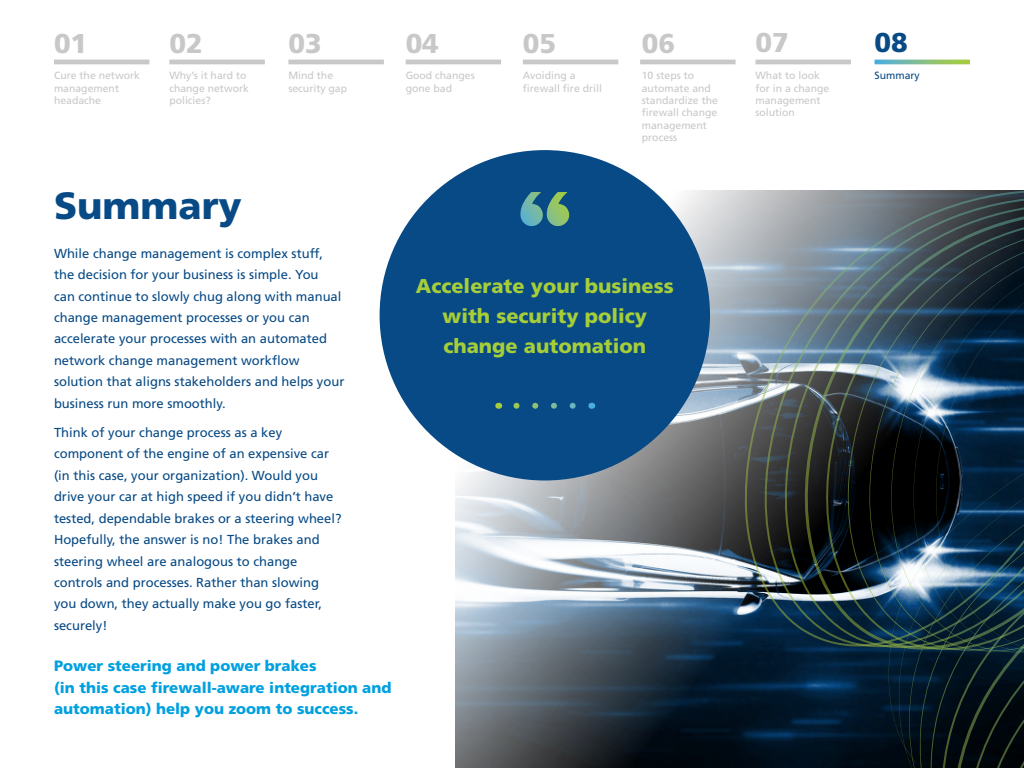
<style>
.page{position:relative;width:1024px;height:768px;background:#fff}
.page>*{position:absolute;margin:0;border:0;box-sizing:border-box;transform-origin:0 0}
.t1{font:900 38px "Frutiger LT Std";color:#084a85}
.t2{font:900 27.2px "Frutiger LT Std";color:#c8c8c8}
.t3{font:900 27.2px "Frutiger LT Std";color:#084a85}
.t4{font:900 20px/30px "Frutiger LT Std";color:#a6ce39;text-align:center}
.t5{font:900 15px/21.4px "Frutiger LT Std";color:#00a0df}
.t6{font:13px/21.4px "Frutiger";color:#084a85}
.t7{font:10.5px/12.4px "Frutiger LT Std";color:#c8c8c8}
.t8{font:10.5px "Frutiger LT Std";color:#084a85}
</style>
<div class="page">
<img style="left:455px;top:190px;width:443px;height:578px">
<hr style="left:54px;top:60px;width:95px;height:4px;background:#c8c8c8">
<hr style="left:169px;top:60px;width:96px;height:4px;background:#c8c8c8">
<hr style="left:288px;top:60px;width:96px;height:4px;background:#c8c8c8">
<hr style="left:406px;top:60px;width:95px;height:4px;background:#c8c8c8">
<hr style="left:523px;top:60px;width:95px;height:4px;background:#c8c8c8">
<hr style="left:640px;top:60px;width:96px;height:4px;background:#c8c8c8">
<hr style="left:756px;top:60px;width:95px;height:4px;background:#c8c8c8">
<svg style="left:875px;top:60px;width:95px;height:4px"></svg>
<div style="left:380px;top:150px;width:330px;height:331px;background:#084a85;border-radius:50%"></div>
<svg style="left:520px;top:192px;width:50px;height:34px"></svg>
<svg style="left:513px;top:403px;width:60px;height:6px"></svg>
<svg style="left:743px;top:190px;width:281px;height:462px;background:#717b82"></svg>
<img style="left:761px;top:194px;width:263px;height:459px">
<img style="left:781px;top:204px;width:243px;height:449px">
<img style="left:801px;top:210px;width:223px;height:444px">
<img style="left:823px;top:218px;width:201px;height:436px">
<img style="left:845px;top:226px;width:179px;height:428px">
<img style="left:867px;top:233px;width:157px;height:422px">
<svg style="left:887px;top:240px;width:137px;height:416px;background:#526876"></svg>
<svg style="left:913px;top:247px;width:111px;height:144px;background:#495d6b"></svg>
<svg style="left:888px;top:391px;width:136px;height:372px;background:#192933"></svg>
<svg style="left:933px;top:255px;width:91px;height:400px;background:#17344a"></svg>
<h2 class="t2" style="left:54px;top:27px;width:35px">01</h2>
<h2 class="t2" style="left:169px;top:27px;width:35px">02</h2>
<h2 class="t2" style="left:288px;top:27px;width:35px">03</h2>
<h2 class="t2" style="left:406px;top:27px;width:35px">04</h2>
<h2 class="t2" style="left:523px;top:27px;width:35px">05</h2>
<h2 class="t2" style="left:642px;top:27px;width:35px">06</h2>
<h2 class="t2" style="left:756px;top:26px;width:35px">07</h2>
<h2 class="t3" style="left:875px;top:26px;width:35px">08</h2>
<p class="t7" style="left:54px;top:70px;width:87px">Cure the network management headache</p>
<p class="t7" style="left:169px;top:70px;width:81px">Why’s it hard to change network policies?</p>
<p class="t7" style="left:288px;top:70px;width:60px">Mind the security gap</p>
<p class="t7" style="left:406px;top:70px;width:71px">Good changes gone bad</p>
<p class="t7" style="left:523px;top:70px;width:81px">Avoiding a firewall fire drill</p>
<p class="t7" style="left:642px;top:70px;width:78px">10 steps to automate and standardize the firewall change management process</p>
<p class="t7" style="left:756px;top:70px;width:75px">What to look for in a change management solution</p>
<p class="t8" style="left:875px;top:70px;width:47px">Summary</p>
<h1 class="t1" style="left:54px;top:182px;width:189px">Summary</h1>
<p class="t6" style="left:54px;top:242px;width:292px">While change management is complex stuff, the decision for your business is simple. You<br>can continue to slowly chug along with manual change management processes or you can accelerate your processes with an automated network change management workflow solution that aligns stakeholders and helps your business run more smoothly.</p>
<p class="t6" style="left:54px;top:422px;width:289px">Think of your change process as a key component of the engine of an expensive car (in this case, your organization). Would you drive your car at high speed if you didn’t have tested, dependable brakes or a steering wheel?<br>Hopefully, the answer is no! The brakes and steering wheel are analogous to change controls and processes. Rather than slowing you down, they actually make you go faster, securely!</p>
<p class="t5" style="left:54px;top:655px;width:339px">Power steering and power brakes<br>(in this case firewall-aware integration and automation) help you zoom to success.</p>
<h3 class="t4" style="left:416px;top:271px;width:259px">Accelerate your business with security policy change automation</h3>
</div>
